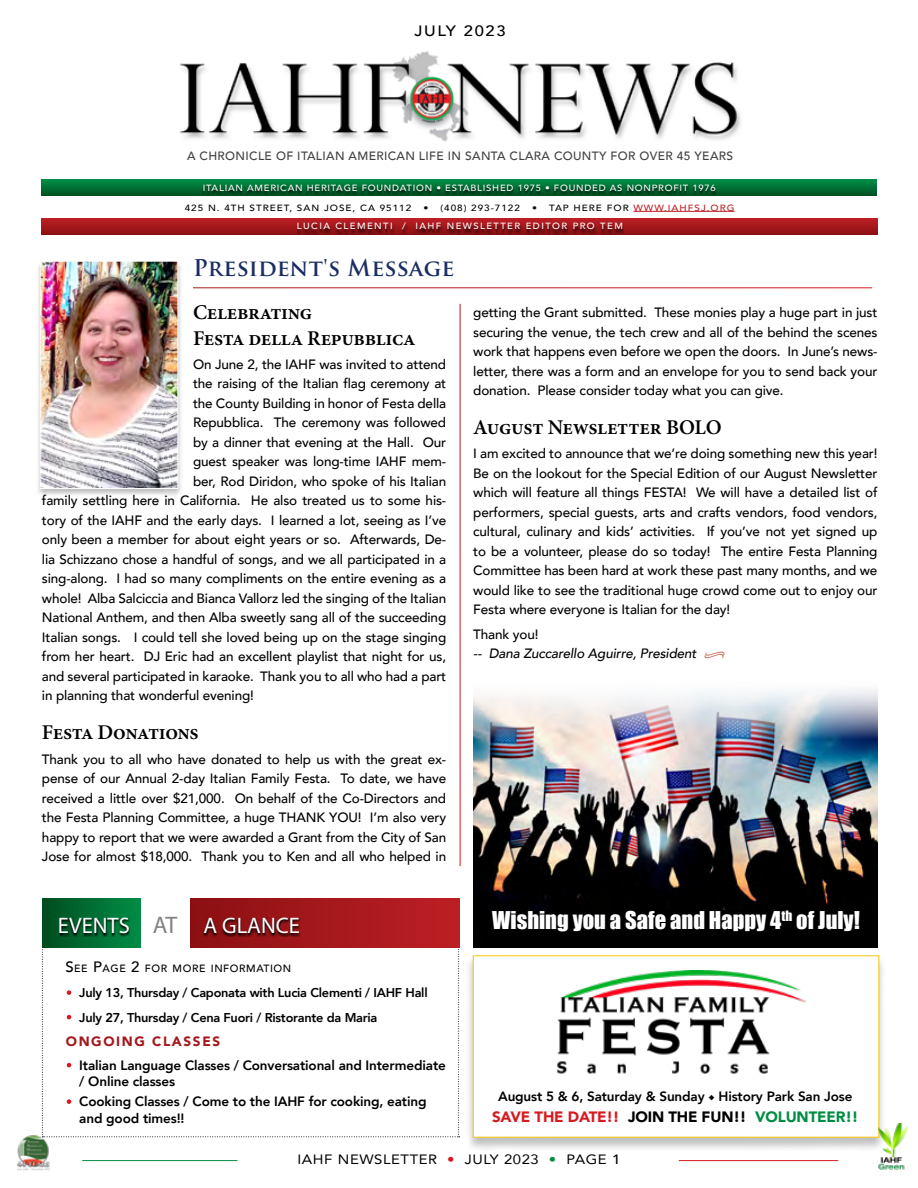
<style>
.page{position:relative;width:918px;height:1188px;background:#fff}
.page>*{position:absolute;margin:0;border:0;box-sizing:border-box;transform-origin:0 0}
.t1{font:22.5px "Impact";color:#fff}
.t2{font:700 22.5px "Trajan Pro";letter-spacing:.01em;color:#1b2d64}
.t3{font:22.5px "Myriad Pro";color:#fff}
.t4{font:600 21px/25.5px "Minion Pro";letter-spacing:-.02em;color:#000}
.t5{font:900 15px "Avenir";letter-spacing:-.01em;color:#d71920}
.t6{font:500 15px "Avenir";letter-spacing:.1em;color:#000;scale:1.1 1}
.t7{font:500 13.5px/19.5px "Avenir";letter-spacing:-.01em;color:#000;text-align:justify}
.t8{font:800 13.5px/16.5px "Avenir";letter-spacing:-.01em;color:#000}
.t9{font:italic 500 13.5px/19.5px "Avenir";letter-spacing:-.01em;color:#000}
.t10{font:13.5px "Avenir";letter-spacing:.04em;color:#000;scale:1.1 1}
.t11{font:900 13.5px "Avenir";letter-spacing:.12em;color:#a5181c}
.t12{font:800 12.75px "Avenir";letter-spacing:-.02em;color:#000}
.t13{font:500 12px "Avenir";letter-spacing:.03em;color:#414042}
.t14{font:500 10.5px "Avenir";letter-spacing:.055em;color:#000}
.t15{font:500 9px "Avenir";letter-spacing:.08em;color:#fff;scale:1.05 1}
.t16{font:500 9px "Avenir";letter-spacing:.1em;color:#000;scale:1.1 1}
.t17{font:500 9px "Avenir";letter-spacing:.15em;color:#fff;scale:1.05 1}
.t18{font:500 9px "Avenir";letter-spacing:.1em;color:#be1f24;scale:1.1 1}
.s1{color:#000}
.s2{font-size:24px;color:#808285}
.s3{font-size:15px}
.s4{font-style:normal}
.s5{font-family:"Minion Pro";font-weight:400;color:#c9523d}
.s6{font-weight:400;color:#fff}
.s7{font-weight:400;font-size:12.75px;color:#fff}
.s8{font-family:"Minion Pro";font-weight:400}
.s9{color:#008c44}
.s10{color:#d71920}
.s11{font-weight:500}
</style>
<div class="page">
<img style="left:180px;top:51px;width:561px;height:91px">
<div style="left:36px;top:262px;width:146px;height:235px;background:#000;opacity:.25"></div>
<img style="left:42px;top:263px;width:134px;height:224px">
<div style="left:40px;top:261px;width:138px;height:228px;border:1px solid #fff"></div>
<hr style="left:633px;top:211px;width:102px;height:1px;background:#be1f24">
<svg style="left:42px;top:180px;width:835px;height:16px;background:#007235"></svg>
<div style="left:202px;top:185px;width:515px;height:10px;background:#000;opacity:.75"></div>
<svg style="left:42px;top:218px;width:835px;height:16px;background:#a9181d"></svg>
<div style="left:296px;top:223px;width:328px;height:11px;background:#000;opacity:.75"></div>
<svg style="left:42px;top:949px;width:418px;height:188px"></svg>
<div style="left:190px;top:899px;width:270px;height:49px;background:linear-gradient(to right,#8b1013,#bd1f24)"></div>
<div style="left:42px;top:899px;width:99px;height:49px;background:linear-gradient(to right,#004c1e,#008e46)"></div>
<svg style="left:203px;top:917px;width:98px;height:19px;background:#6c0d10"></svg>
<svg style="left:59px;top:917px;width:71px;height:19px"></svg>
<div style="left:141px;top:897px;width:49px;height:54px;background:#fff"></div>
<div style="left:473px;top:678px;width:404px;height:270px;background:#000"></div>
<img style="left:473px;top:678px;width:404px;height:232px">
<div style="left:465px;top:954px;width:421px;height:197px;background:#000;opacity:.25"></div>
<div style="left:473px;top:955px;width:406px;height:183px;background:#fff"></div>
<img style="left:557px;top:971px;width:248px;height:103px">
<img style="left:877px;top:1124px;width:31px;height:46px">
<hr style="left:82px;top:1160px;width:155px;height:1px;background:#008c44">
<hr style="left:679px;top:1160px;width:159px;height:1px;background:#d71920">
<img style="left:16px;top:1134px;width:35px;height:37px">
<p class="t6" style="left:415px;top:18px;width:84px">JULY 2023</p>
<p class="t13" style="left:187px;top:145px;width:548px">A CHRONICLE OF ITALIAN AMERICAN LIFE IN SANTA CLARA COUNTY FOR OVER 45 YEARS</p>
<p class="t15" style="left:203px;top:180px;width:490px">ITALIAN AMERICAN HERITAGE FOUNDATION • ESTABLISHED 1975 • FOUNDED AS NONPROFIT 1976</p>
<p class="t17" style="left:297px;top:218px;width:312px">LUCIA CLEMENTI / IAHF NEWSLETTER EDITOR PRO TEM</p>
<p class="t16" style="left:185px;top:200px;width:207px">425 N. 4TH STREET, SAN JOSE, CA 95112</p>
<p class="t16" style="left:423px;top:200px;width:89px">• (408) 293-7122</p>
<p class="t18" style="left:532px;top:200px;width:186px"><span class="s1">• TAP HERE FOR</span> WWW.IAHFSJ.ORG</p>
<h1 class="t2" style="left:193px;top:254px;width:263px">President's Message</h1>
<h2 class="t4" style="left:193px;top:300px;width:224px">Celebrating<br>Festa della Repubblica</h2>
<p class="t7" style="left:193px;top:354px;width:255px">On June 2, the IAHF was invited to attend</p>
<p class="t7" style="left:193px;top:373px;width:255px">the raising of the Italian flag ceremony at</p>
<p class="t7" style="left:193px;top:393px;width:255px">the County Building in honor of Festa della</p>
<p class="t7" style="left:193px;top:412px;width:255px">Repubblica. The ceremony was followed</p>
<p class="t7" style="left:193px;top:432px;width:255px">by a dinner that evening at the Hall. Our</p>
<p class="t7" style="left:193px;top:451px;width:255px">guest speaker was long-time IAHF mem-</p>
<p class="t7" style="left:193px;top:471px;width:255px">ber, Rod Diridon, who spoke of his Italian</p>
<p class="t7" style="left:42px;top:490px;width:406px">family settling here in California. He also treated us to some his-</p>
<p class="t7" style="left:42px;top:509px;width:406px">tory of the IAHF and the early days. I learned a lot, seeing as I’ve</p>
<p class="t7" style="left:42px;top:529px;width:406px">only been a member for about eight years or so. Afterwards, De-</p>
<p class="t7" style="left:42px;top:548px;width:406px">lia Schizzano chose a handful of songs, and we all participated in a</p>
<p class="t7" style="left:42px;top:568px;width:406px">sing-along. I had so many compliments on the entire evening as a</p>
<p class="t7" style="left:42px;top:587px;width:406px">whole! Alba Salciccia and Bianca Vallorz led the singing of the Italian</p>
<p class="t7" style="left:42px;top:607px;width:406px">National Anthem, and then Alba sweetly sang all of the succeeding</p>
<p class="t7" style="left:42px;top:626px;width:406px">Italian songs. I could tell she loved being up on the stage singing</p>
<p class="t7" style="left:42px;top:646px;width:406px">from her heart. DJ Eric had an excellent playlist that night for us,</p>
<p class="t7" style="left:42px;top:665px;width:406px">and several participated in karaoke. Thank you to all who had a part</p>
<p class="t7" style="left:42px;top:685px;width:213px">in planning that wonderful evening!</p>
<h2 class="t4" style="left:42px;top:720px;width:158px">Festa Donations</h2>
<p class="t7" style="left:42px;top:748px;width:406px">Thank you to all who have donated to help us with the great ex&shy;pense of our Annual 2-day Italian Family Festa. To date, we have received a little over $21,000. On behalf of the Co-Directors and the Festa Planning Committee, a huge THANK YOU! I’m also very happy to report that we were awarded a Grant from the City of San Jose for almost $18,000. Thank you to Ken and all who helped in</p>
<h1 class="t3" style="left:58px;top:911px;width:244px">EVENTS <span class="s2">AT</span> A GLANCE</h1>
<p class="t14" style="left:65px;top:959px;width:227px"><span class="s3">S</span>EE <span class="s3">P</span>AGE <span class="s3">2</span> FOR MORE INFORMATION</p>
<p class="t7" style="left:473px;top:302px;width:406px">getting the Grant submitted. These monies play a huge part in just securing the venue, the tech crew and all of the behind the scenes work that happens even before we open the doors. In June’s news&shy;letter, there was a form and an envelope for you to send back your donation. Please consider today what you can give.</p>
<h2 class="t4" style="left:473px;top:415px;width:250px">August Newsletter BOLO</h2>
<p class="t7" style="left:473px;top:443px;width:406px">I am excited to announce that we’re doing something new this year!<br>Be on the lookout for the Special Edition of our August Newsletter which will feature all things FESTA! We will have a detailed list of performers, special guests, arts and crafts vendors, food vendors, cultural, culinary and kids’ activities. If you’ve not yet signed up to be a volunteer, please do so today! The entire Festa Planning Committee has been hard at work these past many months, and we would like to see the traditional huge crowd come out to enjoy our Festa where everyone is Italian for the day!</p>
<p class="t9" style="left:473px;top:624px;width:253px"><span class="s4">Thank you!<br></span>-- Dana Zuccarello Aguirre, President <span class="s5">•</span></p>
<h1 class="t1" style="left:492px;top:902px;width:369px">Wishing you a Safe and Happy 4<sup>th</sup> of July!</h1>
<p class="t12" style="left:66px;top:983px;width:363px"><span class="s6">•</span> July 13, Thursday / Caponata with Lucia Clementi / IAHF Hall</p>
<p class="t12" style="left:66px;top:1007px;width:313px"><span class="s6">•</span> July 27, Thursday / Cena Fuori / Ristorante da Maria</p>
<p class="t11" style="left:66px;top:1030px;width:156px">ONGOING CLASSES</p>
<p class="t8" style="left:79px;top:1057px;width:368px;text-indent:-14px"><span class="s7">•</span> Italian Language Classes / Conversational and Intermediate / Online classes</p>
<p class="t8" style="left:79px;top:1093px;width:349px;text-indent:-14px"><span class="s7">•</span> Cooking Classes / Come to the IAHF for cooking, eating and good times!!</p>
<p class="t8" style="left:498px;top:1088px;width:356px">August 5 &amp; 6, Saturday &amp; Sunday <span class="s8">◆</span> History Park San Jose</p>
<p class="t5" style="left:492px;top:1104px;width:368px">SAVE THE DATE!! <span class="s1">JOIN THE FUN!!</span> <span class="s9">VOLUNTEER!!</span></p>
<p class="t10" style="left:297px;top:1149px;width:295px">IAHF NEWSLETTER <span class="s10">•</span> JULY 2023 <span class="s9">•</span> PAGE <span class="s11">1</span></p>
</div>
